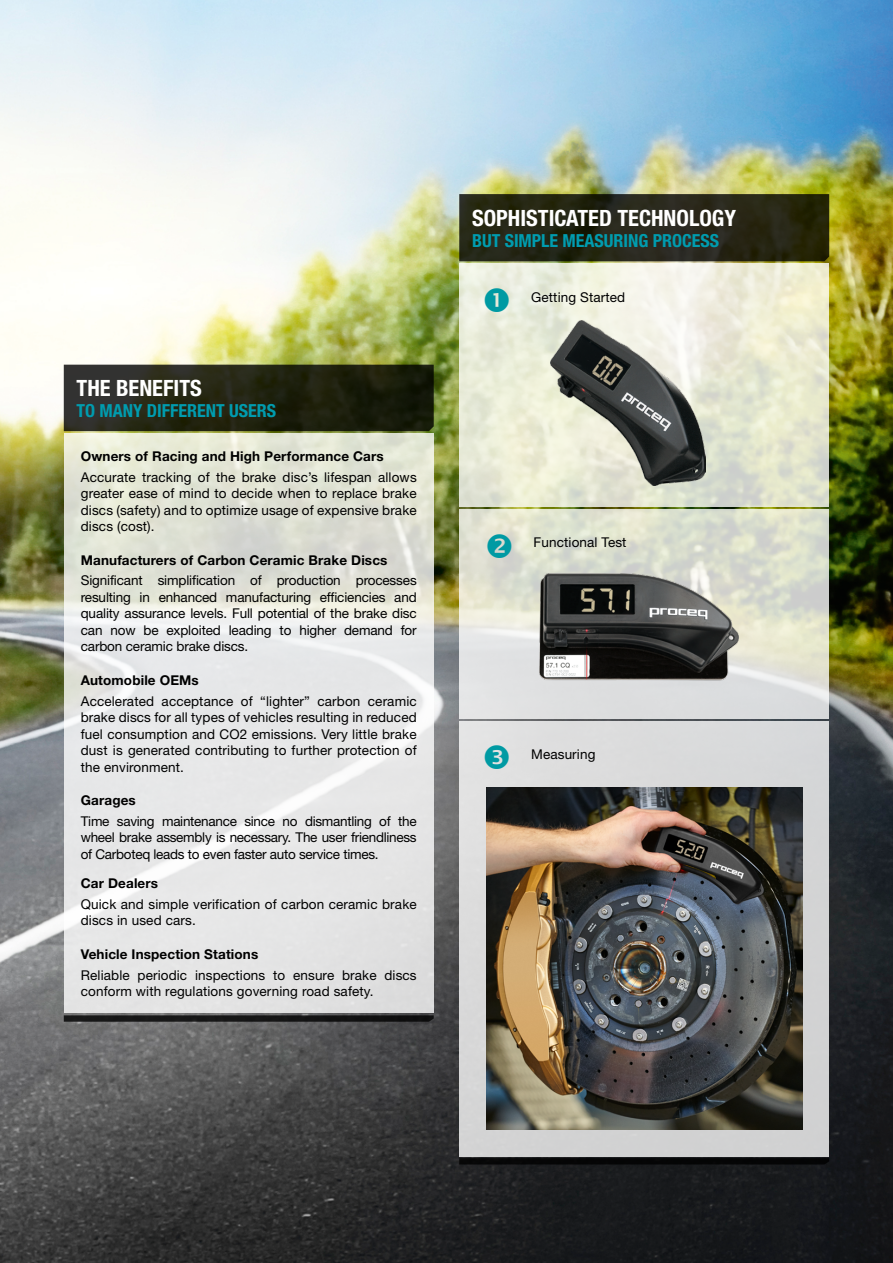
<style>
.page{position:relative;width:893px;height:1263px;background:#fff}
.page>*{position:absolute;margin:0;border:0;box-sizing:border-box;transform-origin:0 0}
.t1{font:700 condensed 22.5px "Helvetica Neue";color:#fff}
.t2{font:700 condensed 18px "Helvetica Neue";color:#009caf}
.t3{font:13.5px/16.5px "Helvetica Neue";letter-spacing:.01em;color:#000;text-align:justify}
.t4{font:700 13.5px "Helvetica Neue";letter-spacing:.01em;color:#000}
</style>
<div class="page">
<img style="left:0;top:0;width:893px;height:1263px">
<svg style="left:459px;top:194px;width:370px;height:67px;background:#262615"></svg>
<div style="left:459px;top:721px;width:370px;height:435px;background:#d7d8d9"></div>
<div style="left:459px;top:1158px;width:370px;height:6px;background:#050506"></div>
<svg style="left:459px;top:263px;width:370px;height:244px;background:#e8e9d6"></svg>
<svg style="left:459px;top:509px;width:370px;height:210px;background:#dee0d5"></svg>
<img style="left:487px;top:788px;width:316px;height:341px">
<svg style="left:64px;top:1015px;width:370px;height:7px;background:#1c1c1c"></svg>
<svg style="left:64px;top:433px;width:370px;height:580px;background:#e5e6e2"></svg>
<svg style="left:64px;top:365px;width:370px;height:66px;background:#222415"></svg>
<img style="left:550px;top:321px;width:155px;height:164px">
<img style="left:534px;top:573px;width:222px;height:117px">
<svg style="left:485px;top:745px;width:19px;height:17px"></svg>
<svg style="left:485px;top:288px;width:24px;height:24px"></svg>
<svg style="left:487px;top:533px;width:24px;height:25px"></svg>
<h1 class="t1" style="left:77px;top:374px;width:127px">THE BENEFITS</h1>
<h2 class="t2" style="left:77px;top:400px;width:201px">TO MANY DIFFERENT USERS</h2>
<p class="t4" style="left:81px;top:448px;width:305px">Owners of Racing and High Performance Cars</p>
<p class="t3" style="left:81px;top:468px;width:337px">Accurate tracking of the brake disc’s lifespan allows greater ease of mind to decide when to replace brake discs (safety) and to optimize usage of expensive brake discs (cost).</p>
<p class="t4" style="left:81px;top:551px;width:308px">Manufacturers of Carbon Ceramic Brake Discs</p>
<p class="t3" style="left:81px;top:572px;width:337px">Significant simplification of production processes resulting in enhanced manufacturing efficiencies and quality assurance levels. Full potential of the brake disc can now be exploited leading to higher demand for carbon ceramic brake discs.</p>
<p class="t4" style="left:81px;top:672px;width:120px">Automobile OEMs</p>
<p class="t3" style="left:81px;top:692px;width:337px">Accelerated acceptance of “lighter” carbon ceramic brake discs for all types of vehicles resulting in reduced fuel consumption and CO2 emissions. Very little brake dust is generated contributing to further protection of the environment.</p>
<p class="t4" style="left:81px;top:792px;width:57px">Garages</p>
<p class="t3" style="left:81px;top:813px;width:337px">Time saving maintenance since no dismantling of the wheel brake assembly is necessary. The user friendliness of Carboteq leads to even faster auto service times.</p>
<p class="t4" style="left:81px;top:875px;width:79px">Car Dealers</p>
<p class="t3" style="left:81px;top:896px;width:337px">Quick and simple verification of carbon ceramic brake discs in used cars.</p>
<p class="t4" style="left:81px;top:946px;width:179px">Vehicle Inspection Stations</p>
<p class="t3" style="left:81px;top:966px;width:337px">Reliable periodic inspections to ensure brake discs conform with regulations governing road safety.</p>
<h1 class="t1" style="left:472px;top:204px;width:266px">SOPHISTICATED TECHNOLOGY</h1>
<h2 class="t2" style="left:472px;top:230px;width:249px">BUT SIMPLE MEASURING PROCESS</h2>
<p class="t3" style="left:531px;top:288px;width:96px">Getting Started</p>
<p class="t3" style="left:534px;top:534px;width:94px">Functional Test</p>
<p class="t3" style="left:531px;top:746px;width:66px">Measuring</p>
</div>
